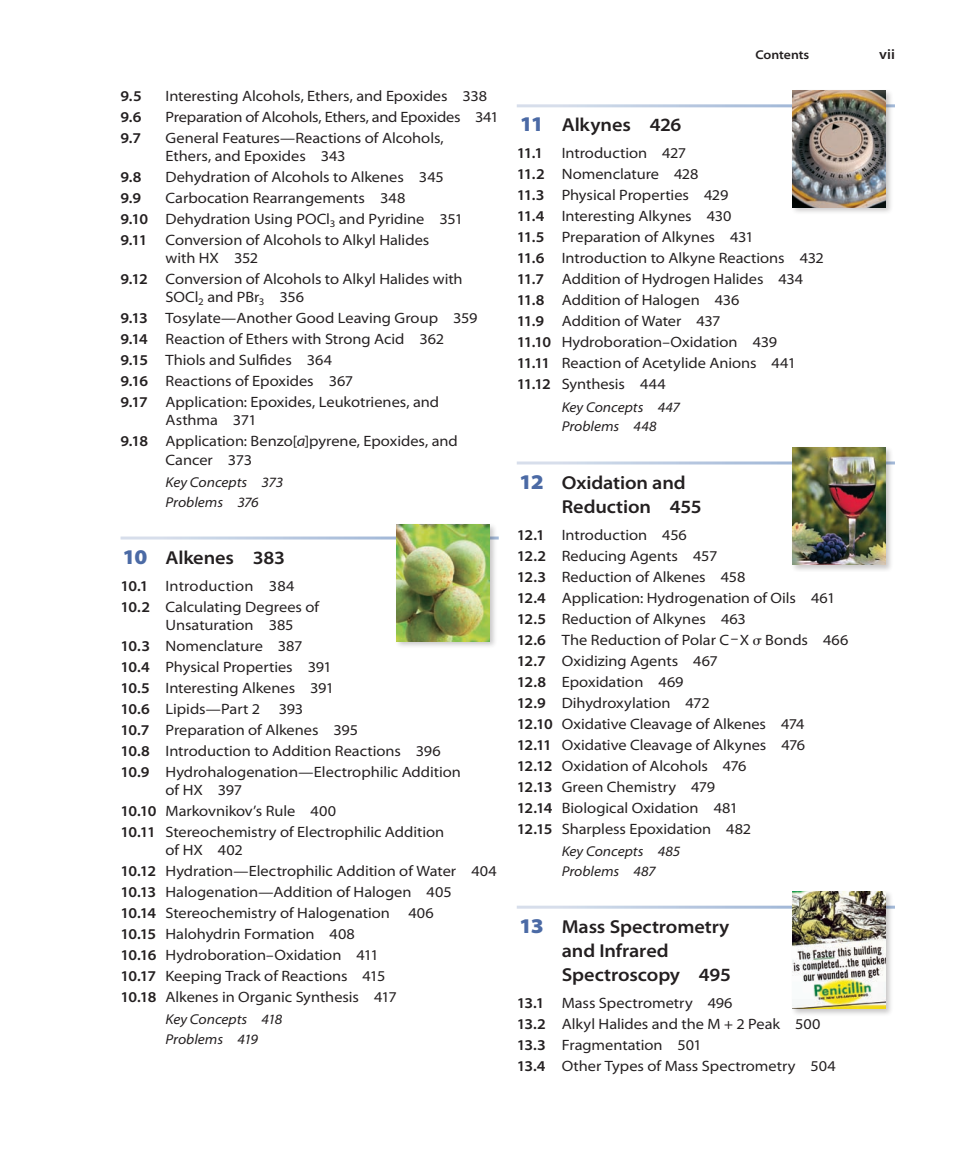
<style>
.page{position:relative;width:970px;height:1174px;background:#fff}
.page>*{position:absolute;margin:0;border:0;box-sizing:border-box;transform-origin:0 0}
.t1{font:600 semi-expanded 18.75px/24px "Myriad Pro";letter-spacing:-.005em;color:#231f20}
.t2{font:semi-expanded 15px/21px "Myriad Pro";letter-spacing:-.005em;color:#231f20}
.t3{font:600 semi-expanded 15px "Myriad Pro";color:#231f20}
.t4{font:italic semi-expanded 14.25px/19.5px "Myriad Pro";color:#231f20}
.t5{font:600 semi-expanded 14.25px "Myriad Pro";color:#231f20}
.t6{font:600 semi-expanded 12.75px "Myriad Pro";letter-spacing:-.005em;color:#231f20}
.s1{font-weight:600}
.s2{font-style:italic}
.s3{font-weight:900;font-size:21px;color:#4b6aa5}
</style>
<div class="page">
<div style="left:395px;top:522px;width:103px;height:127px;background:#231f20;opacity:.25"></div>
<img style="left:396px;top:524px;width:93px;height:117px">
<div style="left:791px;top:88px;width:103px;height:127px;background:#231f20;opacity:.25"></div>
<img style="left:792px;top:90px;width:93px;height:117px">
<div style="left:791px;top:445px;width:103px;height:127px;background:#231f20;opacity:.25"></div>
<img style="left:792px;top:447px;width:93px;height:117px">
<div style="left:791px;top:889px;width:103px;height:127px;background:#231f20;opacity:.25"></div>
<img style="left:792px;top:891px;width:93px;height:117px">
<p class="t3" style="left:120px;top:88px;width:23px">9.5</p>
<p class="t2" style="left:165px;top:86px;width:323px">Interesting Alcohols, Ethers, and Epoxides 338</p>
<p class="t3" style="left:120px;top:109px;width:22px">9.6</p>
<p class="t2" style="left:165px;top:107px;width:334px">Preparation of Alcohols, Ethers, and Epoxides 341</p>
<p class="t3" style="left:120px;top:130px;width:22px">9.7</p>
<p class="t2" style="left:165px;top:130px;width:280px;line-height:18px">General Features—Reactions of Alcohols,<br>Ethers, and Epoxides 343</p>
<p class="t3" style="left:120px;top:169px;width:23px">9.8</p>
<p class="t2" style="left:165px;top:167px;width:280px">Dehydration of Alcohols to Alkenes 345</p>
<p class="t3" style="left:120px;top:190px;width:22px">9.9</p>
<p class="t2" style="left:120px;top:188px;width:344px;text-indent:45px">Carbocation Rearrangements 348<br><span class="s1">9.10</span> Dehydration Using POCl<sub>3</sub> and Pyridine 351<br><span class="s1">9.11</span> Conversion of Alcohols to Alkyl Halides</p>
<p class="t2" style="left:120px;top:248px;width:343px;text-indent:45px">with HX 352<br><span class="s1">9.12</span> Conversion of Alcohols to Alkyl Halides with</p>
<p class="t2" style="left:120px;top:287px;width:358px;text-indent:45px">SOCl<sub>2</sub> and PBr<sub>3</sub> 356<br><span class="s1">9.13</span> Tosylate—Another Good Leaving Group 359<br><span class="s1">9.14</span> Reaction of Ethers with Strong Acid 362<br><span class="s1">9.15</span> Thiols and Sulfides 364<br><span class="s1">9.16</span> Reactions of Epoxides 367<br><span class="s1">9.17</span> Application: Epoxides, Leukotrienes, and</p>
<p class="t2" style="left:120px;top:410px;width:339px;text-indent:45px">Asthma 371<br><span class="s1">9.18</span> Application: Benzo[<span class="s2">a</span>]pyrene, Epoxides, and</p>
<p class="t2" style="left:165px;top:449px;width:88px">Cancer 373</p>
<p class="t4" style="left:165px;top:473px;width:119px">Key Concepts 373<br>Problems 376</p>
<p class="t1" style="left:123px;top:545px;width:164px"><span class="s3">10</span> Alkenes 383</p>
<p class="t2" style="left:120px;top:575px;width:200px"><span class="s1">10.1</span> Introduction 384<br><span class="s1">10.2</span> Calculating Degrees of</p>
<p class="t2" style="left:120px;top:614px;width:342px;text-indent:45px">Unsaturation 385<br><span class="s1">10.3</span> Nomenclature 387<br><span class="s1">10.4</span> Physical Properties 391<br><span class="s1">10.5</span> Interesting Alkenes 391<br><span class="s1">10.6</span> Lipids—Part 2 393<br><span class="s1">10.7</span> Preparation of Alkenes 395<br><span class="s1">10.8</span> Introduction to Addition Reactions 396<br><span class="s1">10.9</span> Hydrohalogenation—Electrophilic Addition</p>
<p class="t2" style="left:120px;top:779px;width:325px;text-indent:45px">of HX 397<br><span class="s1">10.10</span> Markovnikov’s Rule 400<br><span class="s1">10.11</span> Stereochemistry of Electrophilic Addition</p>
<p class="t2" style="left:120px;top:839px;width:378px;text-indent:45px">of HX 402<br><span class="s1">10.12</span> Hydration—Electrophilic Addition of Water 404<br><span class="s1">10.13</span> Halogenation—Addition of Halogen 405<br><span class="s1">10.14</span> Stereochemistry of Halogenation 406<br><span class="s1">10.15</span> Halohydrin Formation 408<br><span class="s1">10.16</span> Hydroboration–Oxidation 411<br><span class="s1">10.17</span> Keeping Track of Reactions 415<br><span class="s1">10.18</span> Alkenes in Organic Synthesis 417</p>
<p class="t4" style="left:165px;top:1010px;width:118px">Key Concepts 418<br>Problems 419</p>
<p class="t6" style="left:755px;top:47px;width:55px">Contents</p>
<p class="t5" style="left:879px;top:46px;width:17px">vii</p>
<p class="t1" style="left:520px;top:113px;width:163px"><span class="s3">11</span> Alkynes 426</p>
<p class="t2" style="left:516px;top:143px;width:309px"><span class="s1">11.1</span> Introduction 427<br><span class="s1">11.2</span> Nomenclature 428<br><span class="s1">11.3</span> Physical Properties 429<br><span class="s1">11.4</span> Interesting Alkynes 430<br><span class="s1">11.5</span> Preparation of Alkynes 431<br><span class="s1">11.6</span> Introduction to Alkyne Reactions 432<br><span class="s1">11.7</span> Addition of Hydrogen Halides 434<br><span class="s1">11.8</span> Addition of Halogen 436<br><span class="s1">11.9</span> Addition of Water 437<br><span class="s1">11.10</span> Hydroboration–Oxidation 439<br><span class="s1">11.11</span> Reaction of Acetylide Anions 441<br><span class="s1">11.12</span> Synthesis 444</p>
<p class="t4" style="left:561px;top:398px;width:120px">Key Concepts 447<br>Problems 448</p>
<p class="t1" style="left:561px;top:470px;width:141px;text-indent:-43px"><span class="s3">12</span> Oxidation and<br>Reduction 455</p>
<p class="t2" style="left:516px;top:524px;width:333px"><span class="s1">12.1</span> Introduction 456<br><span class="s1">12.2</span> Reducing Agents 457<br><span class="s1">12.3</span> Reduction of Alkenes 458<br><span class="s1">12.4</span> Application: Hydrogenation of Oils 461<br><span class="s1">12.5</span> Reduction of Alkynes 463<br><span class="s1">12.6</span> The Reduction of Polar C–X Bonds 466<br><span class="s1">12.7</span> Oxidizing Agents 467<br><span class="s1">12.8</span> Epoxidation 469<br><span class="s1">12.9</span> Dihydroxylation 472<br><span class="s1">12.10</span> Oxidative Cleavage of Alkenes 474<br><span class="s1">12.11</span> Oxidative Cleavage of Alkynes 476<br><span class="s1">12.12</span> Oxidation of Alcohols 476<br><span class="s1">12.13</span> Green Chemistry 479<br><span class="s1">12.14</span> Biological Oxidation 481<br><span class="s1">12.15</span> Sharpless Epoxidation 482</p>
<p class="t4" style="left:561px;top:842px;width:120px">Key Concepts 485<br>Problems 487</p>
<p class="t1" style="left:561px;top:914px;width:171px;text-indent:-43px"><span class="s3">13</span> Mass Spectrometry and Infrared<br>Spectroscopy 495</p>
<p class="t2" style="left:516px;top:992px;width:320px"><span class="s1">13.1</span> Mass Spectrometry 496<br><span class="s1">13.2</span> Alkyl Halides and the M + 2 Peak 500<br><span class="s1">13.3</span> Fragmentation 501<br><span class="s1">13.4</span> Other Types of Mass Spectrometry 504</p>
</div>
